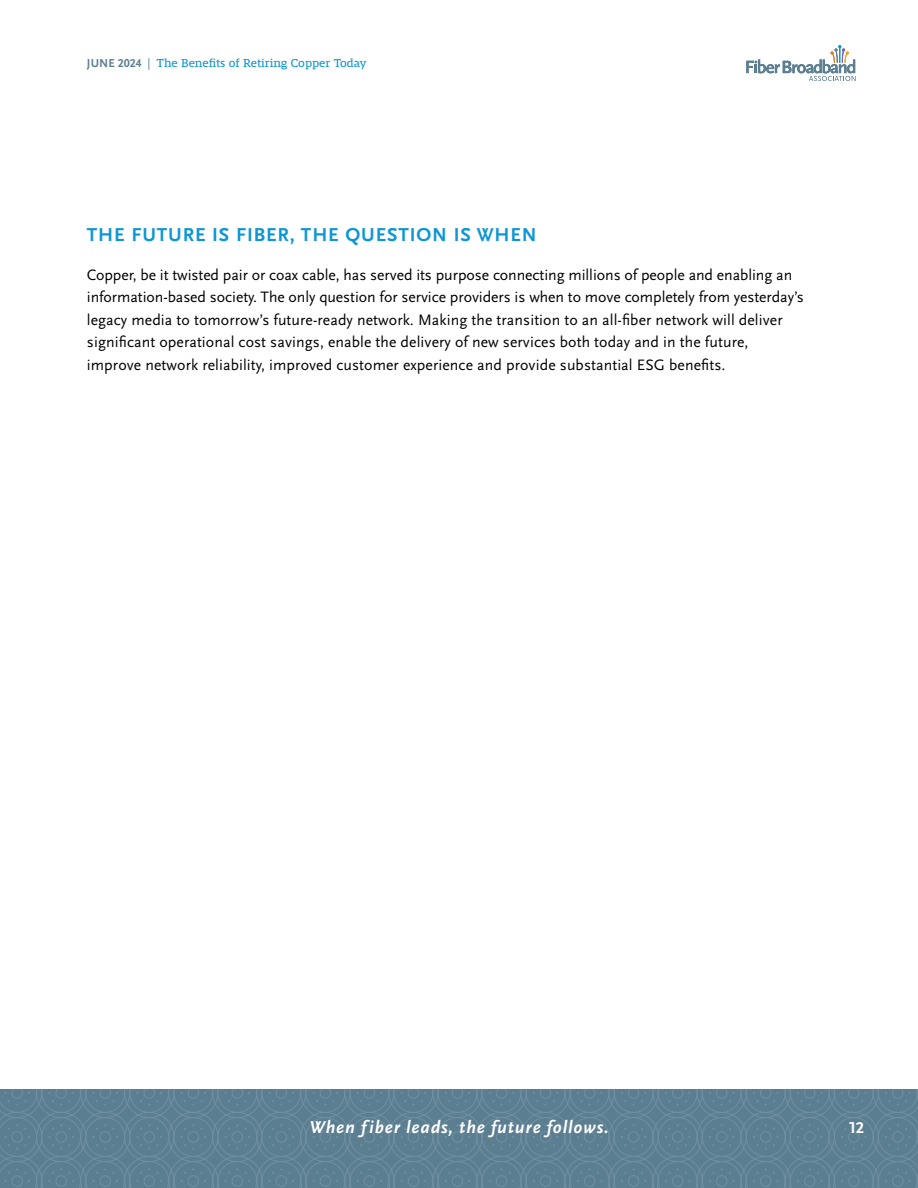
<style>
.page{position:relative;width:918px;height:1188px;background:#fff}
.page>*{position:absolute;margin:0;border:0;box-sizing:border-box;transform-origin:0 0}
.t1{font:700 19.5px "Scala Sans Pro";letter-spacing:.045em;color:#0d96d4}
.t2{font:italic 700 18px "Scala Sans Pro";letter-spacing:.05em;color:#fff}
.t3{font:700 16.5px "Scala Sans Pro";color:#fff}
.t4{font:15.75px/22.5px "Scala Sans Pro";letter-spacing:.005em;color:#000}
.t5{font:12px "Mislab Std";color:#0d96d4}
.s1{font-family:"Scala Sans Pro";font-weight:700;color:#5b7e91}
.s2{font-family:"Scala Sans Pro";color:#5b7e91}
</style>
<div class="page">
<svg style="left:0;top:1090px;width:918px;height:98px;background:#5e8093"></svg>
<svg style="left:746px;top:45px;width:110px;height:36px"></svg>
<p class="t5" style="left:87px;top:57px;width:281px"><span class="s1">JUNE 2024</span> <span class="s2">|</span> The Benefits of Retiring Copper Today</p>
<p class="t1" style="left:87px;top:224px;width:451px">THE FUTURE IS FIBER, THE QUESTION IS WHEN</p>
<p class="t4" style="left:87px;top:263px;width:718px">Copper, be it twisted pair or coax cable, has served its purpose connecting millions of people and enabling an information-based society. The only question for service providers is when to move completely from yesterday’s legacy media to tomorrow’s future-ready network. Making the transition to an all-fiber network will deliver significant operational cost savings, enable the delivery of new services both today and in the future, improve network reliability, improved customer experience and provide substantial ESG benefits.</p>
<p class="t2" style="left:309px;top:1117px;width:301px">When fiber leads, the future follows.</p>
<p class="t3" style="left:849px;top:1118px;width:16px">12</p>
</div>
